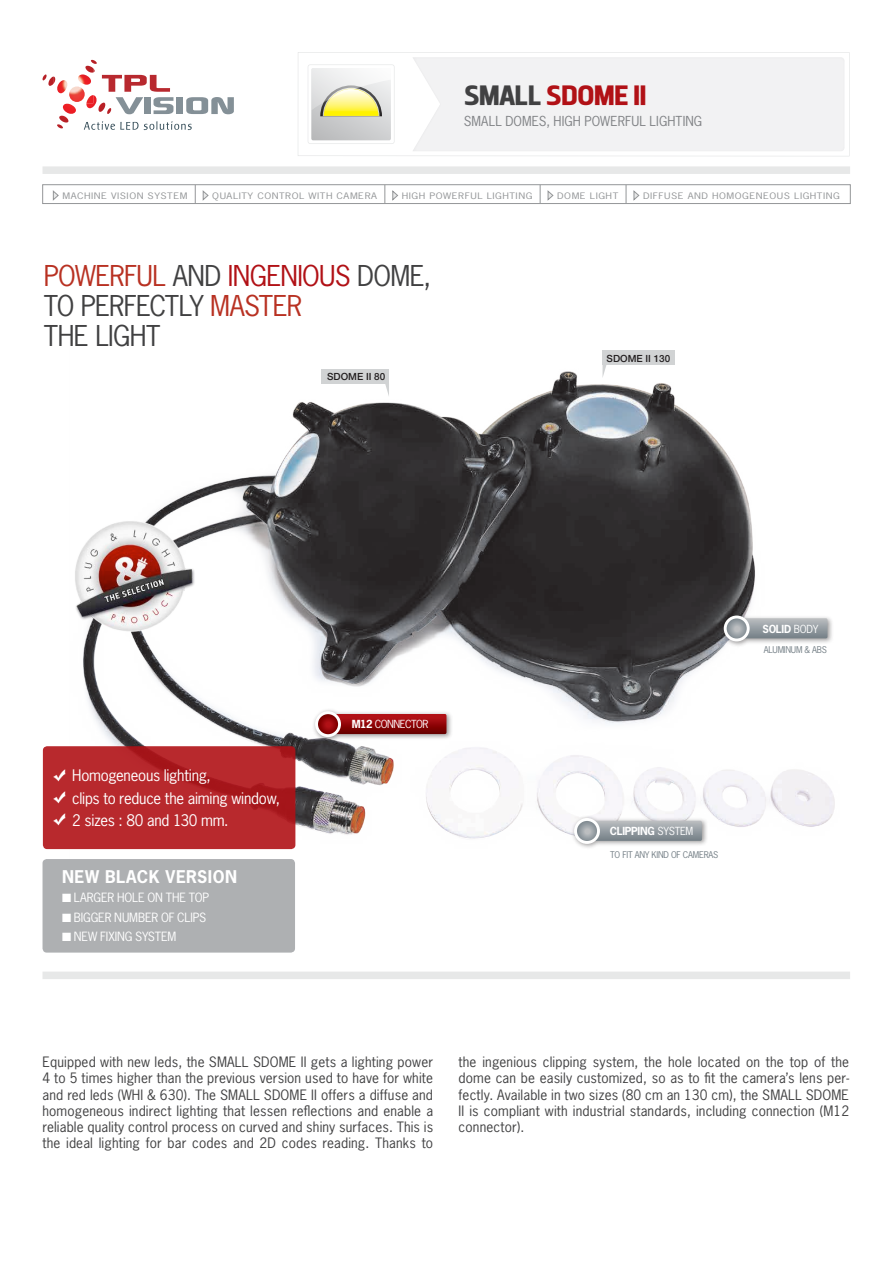
<style>
.page{position:relative;width:893px;height:1263px;background:#fff}
.page>*{position:absolute;margin:0;border:0;box-sizing:border-box;transform-origin:0 0}
.t1{font:700 28.5px "Dyno";letter-spacing:-.02em;color:#b11116}
.t2{font:27px/30px "News Gothic Std";letter-spacing:-.025em;color:#414142}
.t3{font:700 16.5px "News Gothic Std";letter-spacing:.025em;color:#fff}
.t4{font:15px/22.5px "News Gothic Std";letter-spacing:-.015em;color:#fff}
.t5{font:13.5px/16.2px "News Gothic Std";letter-spacing:.01em;color:#414142;text-align:justify}
.t6{font:12.9px "News Gothic Std";letter-spacing:.005em;color:#808285}
.t7{font:12px "News Gothic Std";letter-spacing:-.025em;color:#fff}
.t8{font:700 10.5px "News Gothic Std";letter-spacing:-.025em;color:#fff}
.t9{font:10.5px "News Gothic Std";letter-spacing:-.05em;color:#fff}
.t10{font:500 9.9px "Helvetica Neue LT";color:#231f20}
.t11{font:8.7px "News Gothic Std";letter-spacing:-.025em;color:#727d84}
.t12{font:8.4px "News Gothic Std";letter-spacing:.05em;color:#949698;scale:1.25 1}
.s1{color:#414142}
.s2{color:#b83122}
.s3{color:#b11116}
.s4{font-weight:700}
.s5{font-weight:400}
</style>
<div class="page">
<img style="left:69px;top:350px;width:766px;height:500px">
<div style="left:43px;top:971px;width:807px;height:8px;background:#e7e8e8"></div>
<div style="left:720px;top:612px;width:114px;height:36px;background:#231f20;opacity:.45"></div>
<svg style="left:744px;top:618px;width:83px;height:20px;background:#989fa4"></svg>
<svg style="left:725px;top:617px;width:23px;height:23px"></svg>
<div style="left:724px;top:615px;width:26px;height:26px;border:3px solid #fff;border-radius:50%"></div>
<div style="left:312px;top:708px;width:141px;height:35px;background:#231f20;opacity:.45"></div>
<svg style="left:336px;top:714px;width:110px;height:20px;background:#91070a"></svg>
<svg style="left:317px;top:713px;width:23px;height:23px"></svg>
<div style="left:315px;top:711px;width:26px;height:26px;border:3px solid #fff;border-radius:50%"></div>
<svg style="left:43px;top:746px;width:252px;height:103px;background:#b5272b"></svg>
<img style="left:50px;top:766px;width:18px;height:18px">
<img style="left:50px;top:788px;width:18px;height:18px">
<img style="left:50px;top:811px;width:18px;height:18px">
<svg style="left:42px;top:60px;width:192px;height:70px"></svg>
<div style="left:43px;top:166px;width:807px;height:8px;background:#e7e8e8"></div>
<svg style="left:298px;top:52px;width:551px;height:104px"></svg>
<div style="left:412px;top:57px;width:432px;height:94px;background:#f2f2f3"></div>
<svg style="left:308px;top:64px;width:87px;height:80px"></svg>
<div style="left:571px;top:815px;width:137px;height:35px;background:#231f20;opacity:.45"></div>
<svg style="left:594px;top:821px;width:108px;height:20px;background:#969ea3"></svg>
<svg style="left:575px;top:819px;width:23px;height:23px"></svg>
<div style="left:574px;top:818px;width:26px;height:26px;border:3px solid #fff;border-radius:50%"></div>
<img style="left:70px;top:518px;width:128px;height:121px">
<svg style="left:53px;top:191px;width:6px;height:9px"></svg>
<svg style="left:195px;top:187px;width:1px;height:15px"></svg>
<svg style="left:203px;top:191px;width:5px;height:9px"></svg>
<svg style="left:385px;top:187px;width:1px;height:15px"></svg>
<svg style="left:392px;top:191px;width:6px;height:9px"></svg>
<svg style="left:540px;top:187px;width:1px;height:15px"></svg>
<svg style="left:548px;top:191px;width:5px;height:9px"></svg>
<svg style="left:626px;top:187px;width:1px;height:15px"></svg>
<svg style="left:634px;top:191px;width:5px;height:9px"></svg>
<div style="left:43px;top:185px;width:807px;height:19px;border:1px solid #949698"></div>
<div style="left:322px;top:369px;width:67px;height:15px;background:#d1d3d4"></div>
<svg style="left:385px;top:384px;width:4px;height:13px"></svg>
<div style="left:603px;top:351px;width:72px;height:14px;background:#d1d3d4"></div>
<svg style="left:603px;top:365px;width:3px;height:13px"></svg>
<div style="left:43px;top:859px;width:252px;height:93px;background:#aeb0b2;border-radius:4px"></div>
<h1 class="t1" style="left:464px;top:78px;width:184px"><span class="s1">SMALL</span> SDOME II</h1>
<p class="t6" style="left:464px;top:113px;width:240px">SMALL DOMES, HIGH POWERFUL LIGHTING</p>
<p class="t12" style="left:62px;top:190px;width:102px">machine vision system</p>
<p class="t12" style="left:212px;top:190px;width:133px">quality control with camera</p>
<p class="t12" style="left:402px;top:190px;width:106px">high powerful lighting</p>
<p class="t12" style="left:557px;top:190px;width:50px">dome light</p>
<p class="t12" style="left:643px;top:190px;width:159px">diffuse and homogeneous lighting</p>
<h2 class="t2" style="left:44px;top:261px;width:389px"><span class="s2">Powerful</span> and <span class="s3">ingenious</span> dome, to perfectly <span class="s2">master<br></span>the light</h2>
<p class="t10" style="left:327px;top:371px;width:60px">SDOME II 80</p>
<p class="t10" style="left:607px;top:352px;width:65px">SDOME II 130</p>
<p class="t4" style="left:72px;top:764px;width:209px">Homogeneous lighting,<br>clips to reduce the aiming window,<br>2 sizes : 80 and 130 mm.</p>
<p class="t3" style="left:62px;top:866px;width:146px">NEW BLACK VERSION</p>
<p class="t7" style="left:62px;top:890px;width:20px">■LARGER</p>
<p class="t7" style="left:117px;top:890px;width:15px">HOLE</p>
<p class="t7" style="left:147px;top:890px;width:63px">ON THETOP</p>
<p class="t7" style="left:62px;top:910px;width:19px">■BIGGER</p>
<p class="t7" style="left:114px;top:910px;width:9px">NUMBER</p>
<p class="t7" style="left:161px;top:910px;width:47px">OFCLIPS</p>
<p class="t7" style="left:62px;top:929px;width:21px">■NEW</p>
<p class="t7" style="left:100px;top:929px;width:21px">FIXING</p>
<p class="t7" style="left:135px;top:929px;width:28px">SYSTEM</p>
<p class="t9" style="left:352px;top:717px;width:78px"><span class="s4">M12</span> connector</p>
<p class="t8" style="left:762px;top:622px;width:58px">SOLID <span class="s5">body</span></p>
<p class="t11" style="left:764px;top:644px;width:65px">aluminum &amp; ABS</p>
<p class="t8" style="left:610px;top:824px;width:85px">CLIPPING <span class="s5">system</span></p>
<p class="t11" style="left:610px;top:849px;width:109px">to fit any kind of cameras</p>
<p class="t5" style="left:43px;top:1054px;width:184px">Equipped with new leds, the SMALL</p>
<p class="t5" style="left:253px;top:1054px;width:18px">SDOME</p>
<p class="t5" style="left:43px;top:1054px;width:392px;text-indent:258px">II gets a lighting power 4 to 5 times higher than the previous version used to have for white and red leds (WHI &amp; 630). The SMALL</p>
<p class="t5" style="left:43px;top:1086px;width:392px;text-indent:269px">II offers a diffuse and homogeneous indirect lighting that lessen reflections and enable a reliable quality control process on curved and shiny surfaces. This is the ideal lighting for bar codes and 2D codes reading. Thanks to</p>
<p class="t5" style="left:264px;top:1086px;width:18px">SDOME</p>
<p class="t5" style="left:459px;top:1054px;width:392px">the ingenious clipping system, the hole located on the top of the dome can be easily customized, so as to fit the camera’s lens per&shy;fectly. Available in two sizes (80 cm an 130 cm), the SMALL</p>
<p class="t5" style="left:459px;top:1086px;width:392px;text-align:left;text-indent:347px">SDOME<br>II is compliant with industrial standards, including connection (M12 connector).</p>
</div>
